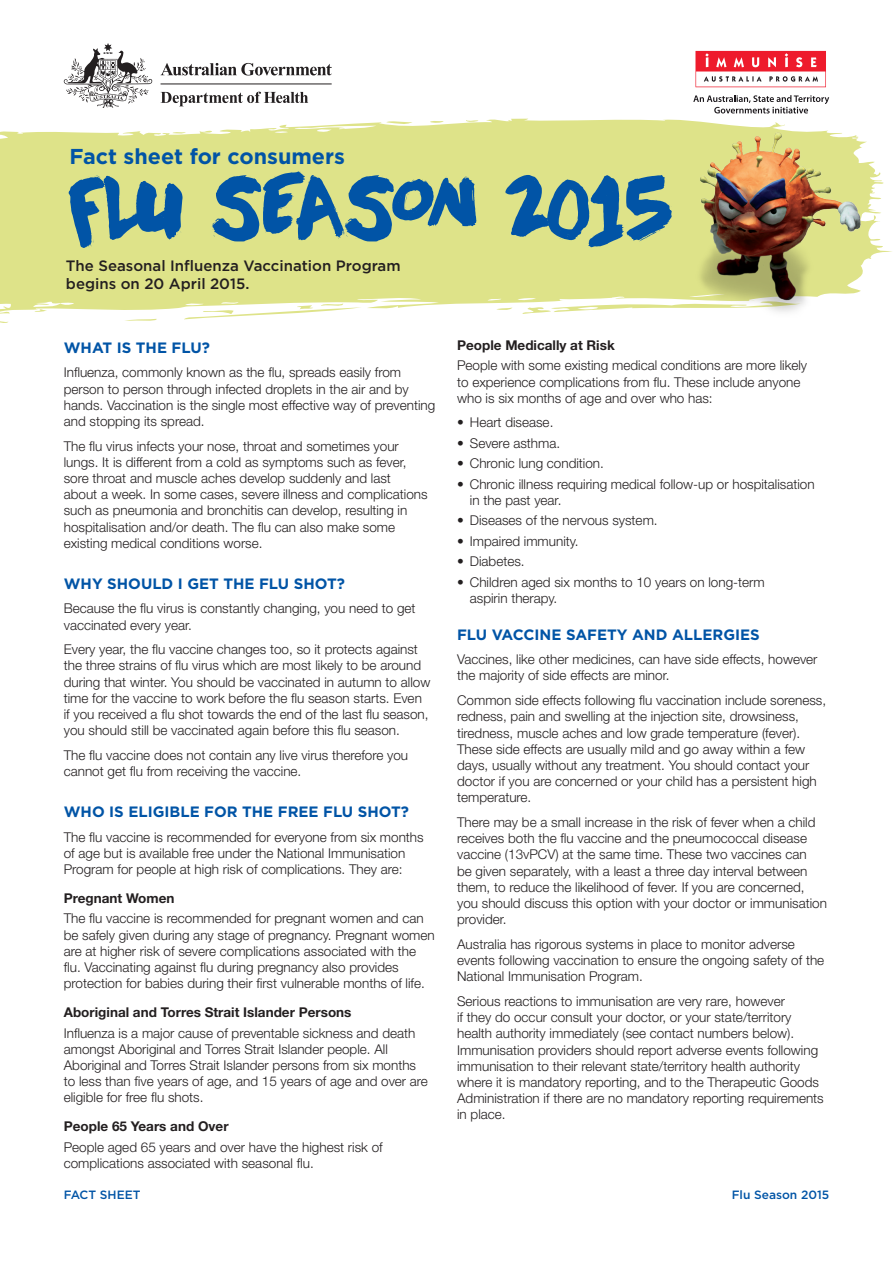
<style>
.page{position:relative;width:893px;height:1263px;background:#fff}
.page>*{position:absolute;margin:0;border:0;box-sizing:border-box;transform-origin:0 0}
.t1{font:80.1px "DK Downward Fall";letter-spacing:-.08em;color:#0154a6}
.t2{font:700 21.6px "Gotham";color:#0154a6}
.t3{font:700 15px "Gotham";color:#0154a6}
.t4{font:500 15px/18px "Gotham";color:#231f20}
.t5{font:300 13.5px/16.2px "Helvetica Neue LT Std";color:#231f20}
.t6{font:700 13.5px "Helvetica Neue LT Std";color:#231f20}
.t7{font:500 12px "Gotham";color:#0154a6}
</style>
<div class="page">
<svg style="left:0;top:118px;width:892px;height:205px;background:#e2e79a"></svg>
<svg style="left:161px;top:63px;width:171px;height:13px"></svg>
<svg style="left:64px;top:43px;width:88px;height:65px"></svg>
<hr style="left:161px;top:84px;width:171px;height:1px;background:#231f20">
<svg style="left:161px;top:92px;width:147px;height:14px"></svg>
<svg style="left:695px;top:51px;width:131px;height:36px"></svg>
<svg style="left:693px;top:95px;width:136px;height:18px"></svg>
<img style="left:690px;top:118px;width:184px;height:202px">
<h2 class="t2" style="left:70px;top:144px;width:277px">Fact sheet for consumers</h2>
<h1 class="t1" style="left:66px;top:152px;width:610px">FLU SEASON 2015</h1>
<p class="t4" style="left:66px;top:256px;width:336px">The Seasonal Influenza Vaccination Program begins on 20 April 2015.</p>
<p class="t3" style="left:64px;top:339px;width:148px">WHAT IS THE FLU?</p>
<p class="t5" style="left:64px;top:364px;width:373px">Influenza, commonly known as the flu, spreads easily from person to person through infected droplets in the air and by hands. Vaccination is the single most effective way of preventing and stopping its spread.</p>
<p class="t5" style="left:64px;top:437px;width:365px">The flu virus infects your nose, throat and sometimes your lungs. It is different from a cold as symptoms such as fever, sore throat and muscle aches develop suddenly and last about a week. In some cases, severe illness and complications such as pneumonia and bronchitis can develop, resulting in hospitalisation and/or death. The flu can also make some existing medical conditions worse.</p>
<p class="t3" style="left:64px;top:575px;width:283px">WHY SHOULD I GET THE FLU SHOT?</p>
<p class="t5" style="left:64px;top:600px;width:353px">Because the flu virus is constantly changing, you need to get vaccinated every year.</p>
<p class="t5" style="left:64px;top:641px;width:368px">Every year, the flu vaccine changes too, so it protects against the three strains of flu virus which are most likely to be around during that winter. You should be vaccinated in autumn to allow time for the vaccine to work before the flu season starts. Even if you received a flu shot towards the end of the last flu season, you should still be vaccinated again before this flu season.</p>
<p class="t5" style="left:64px;top:747px;width:346px">The flu vaccine does not contain any live virus therefore you cannot get flu from receiving the vaccine.</p>
<p class="t3" style="left:64px;top:803px;width:347px">WHO IS ELIGIBLE FOR THE FREE FLU SHOT?</p>
<p class="t5" style="left:64px;top:828px;width:361px">The flu vaccine is recommended for everyone from six months of age but is available free under the National Immunisation<br>Program for people at high risk of complications. They are:</p>
<p class="t6" style="left:64px;top:890px;width:112px">Pregnant Women</p>
<p class="t5" style="left:64px;top:910px;width:372px">The flu vaccine is recommended for pregnant women and can be safely given during any stage of pregnancy. Pregnant women are at higher risk of severe complications associated with the flu. Vaccinating against flu during pregnancy also provides protection for babies during their first vulnerable months of life.</p>
<p class="t6" style="left:64px;top:1004px;width:289px">Aboriginal and Torres Strait Islander Persons</p>
<p class="t5" style="left:64px;top:1024px;width:366px">Influenza is a major cause of preventable sickness and death amongst Aboriginal and Torres Strait Islander people. All Aboriginal and Torres Strait Islander persons from six months to less than five years of age, and 15 years of age and over are eligible for free flu shots.</p>
<p class="t6" style="left:64px;top:1118px;width:166px">People 65 Years and Over</p>
<p class="t5" style="left:64px;top:1139px;width:320px">People aged 65 years and over have the highest risk of complications associated with seasonal flu.</p>
<p class="t6" style="left:457px;top:337px;width:159px">People Medically at Risk</p>
<p class="t5" style="left:457px;top:357px;width:352px">People with some existing medical conditions are more likely to experience complications from flu. These include anyone who is six months of age and over who has:</p>
<p class="t5" style="left:457px;top:414px;width:98px">• Heart disease.</p>
<p class="t5" style="left:457px;top:435px;width:105px">• Severe asthma.</p>
<p class="t5" style="left:457px;top:455px;width:148px">• Chronic lung condition.</p>
<p class="t5" style="left:470px;top:476px;width:346px;text-indent:-13px">• Chronic illness requiring medical follow-up or hospitalisation in the past year.</p>
<p class="t5" style="left:457px;top:512px;width:202px">• Diseases of the nervous system.</p>
<p class="t5" style="left:457px;top:533px;width:123px">• Impaired immunity.</p>
<p class="t5" style="left:457px;top:553px;width:69px">• Diabetes.</p>
<p class="t5" style="left:470px;top:574px;width:296px;text-indent:-13px">• Children aged six months to 10 years on long-term aspirin therapy.</p>
<p class="t3" style="left:457px;top:625px;width:304px">FLU VACCINE SAFETY AND ALLERGIES</p>
<p class="t5" style="left:457px;top:651px;width:362px">Vaccines, like other medicines, can have side effects, however the majority of side effects are minor.</p>
<p class="t5" style="left:457px;top:692px;width:371px">Common side effects following flu vaccination include soreness, redness, pain and swelling at the injection site, drowsiness, tiredness, muscle aches and low grade temperature (fever).<br>These side effects are usually mild and go away within a few days, usually without any treatment. You should contact your doctor if you are concerned or your child has a persistent high temperature.</p>
<p class="t5" style="left:457px;top:814px;width:371px">There may be a small increase in the risk of fever when a child receives both the flu vaccine and the pneumococcal disease vaccine (13vPCV) at the same time. These two vaccines can<br>be given separately, with a least a three day interval between them, to reduce the likelihood of fever. If you are concerned, you should discuss this option with your doctor or immunisation provider.</p>
<p class="t5" style="left:457px;top:936px;width:369px">Australia has rigorous systems in place to monitor adverse events following vaccination to ensure the ongoing safety of the<br>National Immunisation Program.</p>
<p class="t5" style="left:457px;top:993px;width:368px">Serious reactions to immunisation are very rare, however<br>if they do occur consult your doctor, or your state/territory health authority immediately (see contact numbers below).<br>Immunisation providers should report adverse events following immunisation to their relevant state/territory health authority where it is mandatory reporting, and to the Therapeutic Goods Administration if there are no mandatory reporting requirements in place.</p>
<p class="t7" style="left:64px;top:1188px;width:78px">FACT SHEET</p>
<p class="t7" style="left:732px;top:1188px;width:99px">Flu Season 2015</p>
</div>
